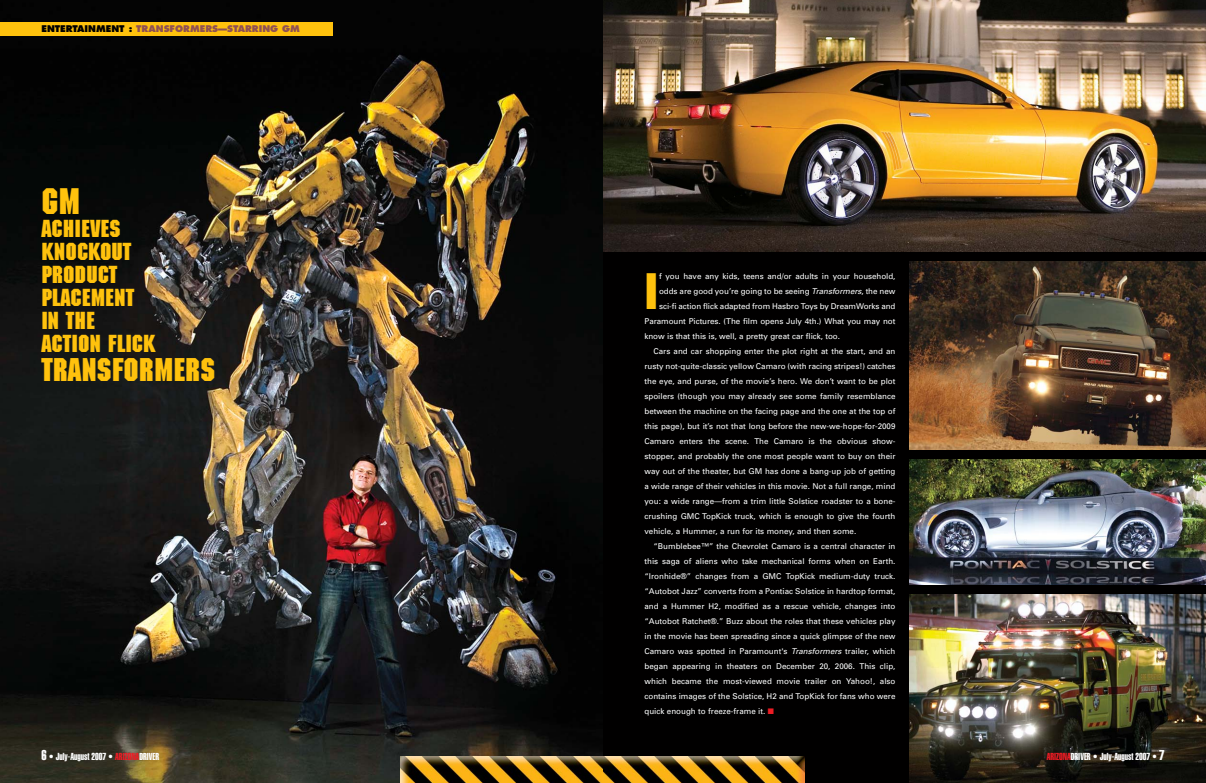
<style>
.page{position:relative;width:1206px;height:783px;background:#fff}
.page>*{position:absolute;margin:0;border:0;box-sizing:border-box;transform-origin:0 0}
.t1{font:700 49.9px "Machine";color:#ffc20d}
.t2{font:700 36px "Machine";color:#ffc20d}
.t3{font:700 32px "Machine";color:#ffc20d}
.t4{font:700 24px/23px "Machine";color:#ffc20d}
.t5{font:10px "Helvetica Extra Compressed";color:#fff}
.t6{font:800 9px "Futura";color:#905153}
.t7{font:8px "Univers";color:#fff}
.s1{color:#010000}
.s2{font-size:14px}
.s3{color:#ed1c24}
.s4{font-style:italic}
</style>
<div class="page">
<img style="left:0;top:0;width:603px;height:783px">
<div style="left:603px;top:0;width:603px;height:783px;background:#010000"></div>
<img style="left:909px;top:261px;width:297px;height:189px">
<img style="left:909px;top:459px;width:297px;height:126px">
<img style="left:909px;top:594px;width:297px;height:189px">
<img style="left:603px;top:0;width:603px;height:252px">
<div style="left:0;top:22px;width:333px;height:14px;background:#ffc20d"></div>
<img style="left:401px;top:756px;width:404px;height:27px">
<p class="t6" style="left:41px;top:25px;width:260px"><span class="s1">ENTERTAINMENT :</span> TRANSFORMERS—STARRING GM</p>
<h2 class="t2" style="left:42px;top:180px;width:40px">GM</h2>
<h3 class="t4" style="left:42px;top:217px;width:116px">ACHIEVES<br>KNOCKOUT<br>PRODUCT<br>PLACEMENT<br>IN THE<br>ACTION FLICK</h3>
<h3 class="t3" style="left:42px;top:351px;width:175px">TRANSFORMERS</h3>
<p class="t5" style="left:42px;top:753px;width:119px"><span class="s2">6</span> • July-August 2007 • <span class="s3">ARIZONA</span>DRIVER</p>
<h1 class="t1" style="left:644px;top:263px;width:15px">I</h1>
<p class="t7" style="left:659px;top:274px;width:238px">f you have any kids, teens and/or adults in your household,</p>
<p class="t7" style="left:659px;top:289px;width:238px">odds are good you’re going to be seeing <span class="s4">Transformers</span>, the new</p>
<p class="t7" style="left:659px;top:304px;width:238px">sci-fi action flick adapted from Hasbro Toys by DreamWorks and</p>
<p class="t7" style="left:645px;top:319px;width:253px">Paramount Pictures. (The film opens July 4th.) What you may not</p>
<p class="t7" style="left:645px;top:334px;width:197px">know is that this is, well, a pretty great car flick, too.</p>
<p class="t7" style="left:654px;top:349px;width:244px">Cars and car shopping enter the plot right at the start, and an</p>
<p class="t7" style="left:645px;top:364px;width:253px">rusty not-quite-classic yellow Camaro (with racing stripes!) catches</p>
<p class="t7" style="left:645px;top:379px;width:252px">the eye, and purse, of the movie’s hero. We don’t want to be plot</p>
<p class="t7" style="left:645px;top:394px;width:253px">spoilers (though you may already see some family resemblance</p>
<p class="t7" style="left:645px;top:409px;width:252px">between the machine on the facing page and the one at the top of</p>
<p class="t7" style="left:645px;top:424px;width:252px">this page), but it’s not that long before the new-we-hope-for-2009</p>
<p class="t7" style="left:645px;top:439px;width:253px">Camaro enters the scene. The Camaro is the obvious show-</p>
<p class="t7" style="left:645px;top:454px;width:252px">stopper, and probably the one most people want to buy on their</p>
<p class="t7" style="left:645px;top:469px;width:252px">way out of the theater, but GM has done a bang-up job of getting</p>
<p class="t7" style="left:645px;top:484px;width:253px">a wide range of their vehicles in this movie. Not a full range, mind</p>
<p class="t7" style="left:645px;top:499px;width:253px">you: a wide range—from a trim little Solstice roadster to a bone-</p>
<p class="t7" style="left:645px;top:514px;width:253px">crushing GMC TopKick truck, which is enough to give the fourth</p>
<p class="t7" style="left:645px;top:529px;width:213px">vehicle, a Hummer, a run for its money, and then some.</p>
<p class="t7" style="left:654px;top:544px;width:244px">“Bumblebee™” the Chevrolet Camaro is a central character in</p>
<p class="t7" style="left:645px;top:559px;width:253px">this saga of aliens who take mechanical forms when on Earth.</p>
<p class="t7" style="left:645px;top:574px;width:253px">“Ironhide®” changes from a GMC TopKick medium-duty truck.</p>
<p class="t7" style="left:645px;top:589px;width:253px">“Autobot Jazz” converts from a Pontiac Solstice in hardtop format,</p>
<p class="t7" style="left:645px;top:604px;width:253px">and a Hummer H2, modified as a rescue vehicle, changes into</p>
<p class="t7" style="left:645px;top:619px;width:253px">“Autobot Ratchet®.” Buzz about the roles that these vehicles play</p>
<p class="t7" style="left:645px;top:634px;width:253px">in the movie has been spreading since a quick glimpse of the new</p>
<p class="t7" style="left:645px;top:649px;width:252px">Camaro was spotted in Paramount's <span class="s4">Transformers</span> trailer, which</p>
<p class="t7" style="left:644px;top:664px;width:253px">began appearing in theaters on December 20, 2006. This clip,</p>
<p class="t7" style="left:644px;top:679px;width:253px">which became the most-viewed movie trailer on Yahoo!, also</p>
<p class="t7" style="left:644px;top:694px;width:253px">contains images of the Solstice, H2 and TopKick for fans who were</p>
<p class="t7" style="left:644px;top:709px;width:131px">quick enough to freeze-frame it. <span class="s3">■</span></p>
<p class="t5" style="left:1047px;top:753px;width:119px"><span class="s3">ARIZONA</span>DRIVER • July-August 2007 • <span class="s2">7</span></p>
</div>
